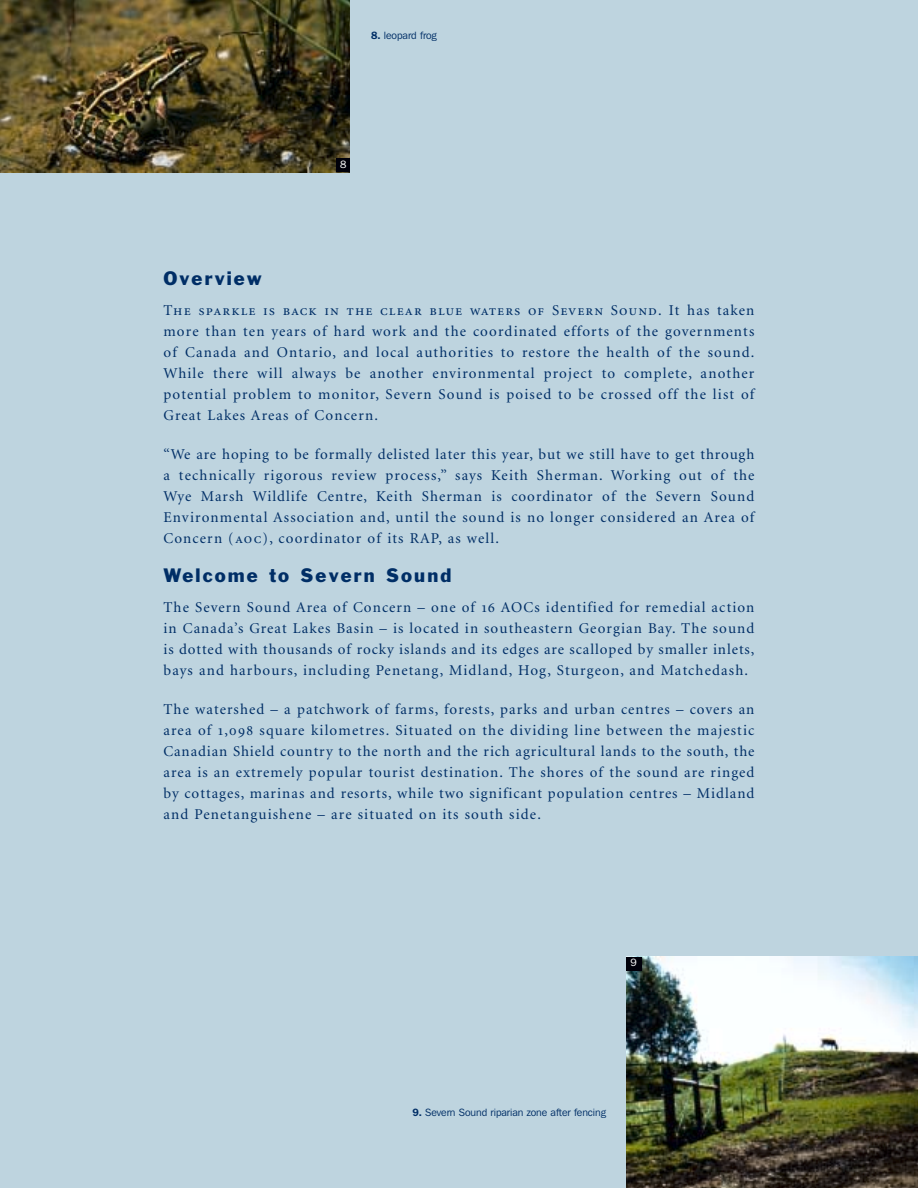
<style>
.page{position:relative;width:918px;height:1188px;background:#bed4df}
.page>*{position:absolute;margin:0;border:0;box-sizing:border-box;transform-origin:0 0}
.t1{font:18px "Franklin Gothic";letter-spacing:.115em;color:#002e66}
.t2{font:15px/21px "Minion";letter-spacing:.075em;color:#002e66;text-align:justify}
.t3{font:15px "Minion Regular SC";letter-spacing:.07em;color:#002e66}
.t4{font:10.5px "Franklin Gothic IT Cby BT";letter-spacing:-.005em;color:#002e66}
.t5{font:10.5px "Franklin Gothic IT Cby BT";color:#fff}
.s1{font-weight:600}
.s2{font-family:"Minion"}
.s3{font-family:"Minion Regular SC"}
</style>
<div class="page">
<img style="left:0;top:0;width:350px;height:172px">
<img style="left:626px;top:957px;width:292px;height:231px">
<div style="left:336px;top:159px;width:14px;height:13px;background:#00000a"></div>
<div style="left:626px;top:957px;width:15px;height:14px;background:#00000a"></div>
<p class="t4" style="left:371px;top:32px;width:67px"><span class="s1">8.</span> leopard frog</p>
<p class="t5" style="left:340px;top:161px;width:8px">8</p>
<p class="t1" style="left:163px;top:271px;width:100px">Overview</p>
<p class="t3" style="left:163px;top:304px;width:592px">The sparkle is back in the clear blue waters of Severn Sound. <span class="s2">It has taken</span></p>
<p class="t2" style="left:163px;top:322px;width:592px">more than ten years of hard work and the coordinated efforts of the governments of Canada and Ontario, and local authorities to restore the health of the sound.<br>While there will always be another environmental project to complete, another potential problem to monitor, Severn Sound is poised to be crossed off the list of Great Lakes Areas of Concern.</p>
<p class="t2" style="left:163px;top:445px;width:593px">“We are hoping to be formally delisted later this year, but we still have to get through a technically rigorous review process,” says Keith Sherman. Working out of the Wye Marsh Wildlife Centre, Keith Sherman is coordinator of the Severn Sound Environmental Association and, until the sound is no longer considered an Area of Concern <span class="s3">(aoc)</span>, coordinator of its RAP, as well.</p>
<p class="t1" style="left:163px;top:568px;width:289px">Welcome to Severn Sound</p>
<p class="t2" style="left:163px;top:598px;width:593px">The Severn Sound Area of Concern – one of <span class="s3">16</span> AOCs identified for remedial action in Canada’s Great Lakes Basin – is located in southeastern Georgian Bay. The sound is dotted with thousands of rocky islands and its edges are scalloped by smaller inlets, bays and harbours, including Penetang, Midland, Hog, Sturgeon, and Matchedash.</p>
<p class="t2" style="left:163px;top:700px;width:593px">The watershed – a patchwork of farms, forests, parks and urban centres – covers an area of <span class="s3">1,098</span> square kilometres. Situated on the dividing line between the majestic Canadian Shield country to the north and the rich agricultural lands to the south, the area is an extremely popular tourist destination. The shores of the sound are ringed by cottages, marinas and resorts, while two significant population centres – Midland and Penetanguishene – are situated on its south side.</p>
<p class="t5" style="left:631px;top:959px;width:8px">9</p>
<p class="t4" style="left:412px;top:1108px;width:195px"><span class="s1">9.</span> Severn Sound riparian zone after fencing</p>
</div>
